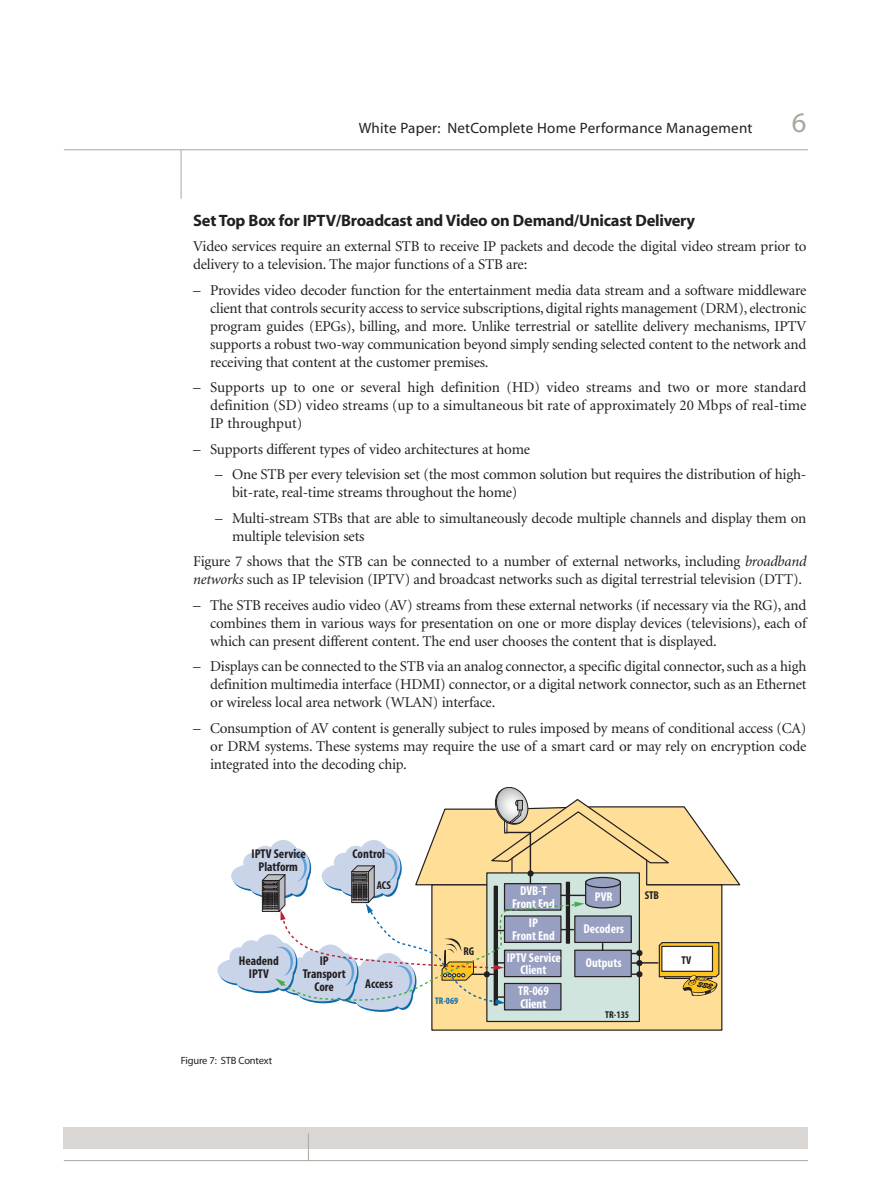
<style>
.page{position:relative;width:893px;height:1191px;background:#fff}
.page>*{position:absolute;margin:0;border:0;box-sizing:border-box;transform-origin:0 0}
.t1{font:28.5px "Myriad MM.400.wt.600.wd";color:#aba49e}
.t2{font:16.5px "Myriad MM.700.wt.600.wd";letter-spacing:-.015em;color:#231f20}
.t3{font:15px/18px "Minion";letter-spacing:-.015em;color:#231f20;text-align:justify}
.t4{font:15px "Myriad MM.400.wt.600.wd";letter-spacing:.015em;color:#231f20}
.t5{font:12.9px/12.9px "Myriad MM.700.300.";color:#fff;text-align:center}
.t6{font:12.9px/12.9px "Myriad MM.700.300.";color:#231f20;text-align:center}
.t7{font:11.4px "Myriad MM.700.300.";color:#231f20}
.t8{font:10.5px "Myriad MM.400.wt.600.wd";letter-spacing:-.015em;color:#231f20}
.t9{font:10.05px "Myriad MM.700.300.";color:#231f20}
.t10{font:9.6px "Myriad MM.700.300.";color:#0e6baa}
.s1{font-style:italic}
</style>
<div class="page">
<hr style="left:181px;top:150px;width:1px;height:49px;background:#aba49e">
<hr style="left:64px;top:149px;width:744px;height:1px;background:#aba49e">
<div style="left:64px;top:1127px;width:744px;height:21px;background:#d9d6d3"></div>
<svg style="left:308px;top:1133px;width:1px;height:27px"></svg>
<hr style="left:64px;top:1160px;width:744px;height:1px;background:#aba49e">
<svg style="left:431px;top:1012px;width:292px;height:18px;background:#eacc8c"></svg>
<div style="left:487px;top:873px;width:152px;height:148px;background:#d0e5dd"></div>
<svg style="left:217px;top:787px;width:523px;height:225px"></svg>
<p class="t4" style="left:359px;top:122px;width:395px">White Paper: NetComplete Home Performance Management</p>
<h1 class="t1" style="left:792px;top:112px;width:16px">6</h1>
<p class="t2" style="left:193px;top:214px;width:503px">Set Top Box for IPTV/Broadcast and Video on Demand/Unicast Delivery</p>
<p class="t3" style="left:193px;top:239px;width:615px">Video services require an external STB to receive IP packets and decode the digital video stream prior to delivery to a television. The major functions of a STB are:</p>
<p class="t3" style="left:210px;top:282px;width:598px;text-indent:-17px">– Provides video decoder function for the entertainment media data stream and a software middleware client that controls security access to service subscriptions, digital rights management (DRM), electronic program guides (EPGs), billing, and more. Unlike terrestrial or satellite delivery mechanisms, IPTV supports a robust two-way communication beyond simply sending selected content to the network and receiving that content at the customer premises.</p>
<p class="t3" style="left:210px;top:380px;width:598px;text-indent:-17px">– Supports up to one or several high definition (HD) video streams and two or more standard definition (SD) video streams (up to a simultaneous bit rate of approximately 20 Mbps of real-time IP throughput)</p>
<p class="t3" style="left:193px;top:441px;width:338px">– Supports different types of video architectures at home</p>
<p class="t3" style="left:232px;top:466px;width:576px;text-indent:-17px">– One STB per every television set (the most common solution but requires the distribution of high&shy;bit-rate, real-time streams throughout the home)</p>
<p class="t3" style="left:232px;top:510px;width:576px;text-indent:-17px">– Multi-stream STBs that are able to simultaneously decode multiple channels and display them on multiple television sets</p>
<p class="t3" style="left:193px;top:553px;width:615px">Figure 7 shows that the STB can be connected to a number of external networks, including <span class="s1">broadband networks</span> such as IP television (IPTV) and broadcast networks such as digital terrestrial television (DTT).</p>
<p class="t3" style="left:210px;top:597px;width:598px;text-indent:-17px">– The STB receives audio video (AV) streams from these external networks (if necessary via the RG), and combines them in various ways for presentation on one or more display devices (televisions), each of which can present different content. The end user chooses the content that is displayed.</p>
<p class="t3" style="left:210px;top:658px;width:598px;text-indent:-17px">– Displays can be connected to the STB via an analog connector, a specific digital connector, such as a high definition multimedia interface (HDMI) connector, or a digital network connector, such as an Ethernet or wireless local area network (WLAN) interface.</p>
<p class="t3" style="left:210px;top:720px;width:598px;text-indent:-17px">– Consumption of AV content is generally subject to rules imposed by means of conditional access (CA) or DRM systems. These systems may require the use of a smart card or may rely on encryption code integrated into the decoding chip.</p>
<p class="t6" style="left:252px;top:848px;width:56px">IPTV Service<br>Platform</p>
<p class="t6" style="left:353px;top:848px;width:34px">Control</p>
<p class="t7" style="left:377px;top:881px;width:16px">ACS</p>
<p class="t6" style="left:239px;top:956px;width:42px">Headend<br>IPTV</p>
<p class="t6" style="left:303px;top:955px;width:45px">IP<br>Transport<br>Core</p>
<p class="t6" style="left:365px;top:978px;width:29px">Access</p>
<p class="t8" style="left:181px;top:1056px;width:93px">Figure 7: STB Context</p>
<p class="t7" style="left:463px;top:947px;width:12px">RG</p>
<p class="t10" style="left:435px;top:997px;width:25px">TR-069</p>
<p class="t5" style="left:512px;top:885px;width:44px">DVB-T<br>Front End</p>
<p class="t5" style="left:512px;top:918px;width:44px">IP<br>Front End</p>
<p class="t5" style="left:507px;top:952px;width:56px">IPTV Service<br>Client</p>
<p class="t5" style="left:518px;top:985px;width:32px;text-align:left">TR-069<br>Client</p>
<p class="t5" style="left:595px;top:891px;width:19px">PVR</p>
<p class="t5" style="left:584px;top:923px;width:42px">Decoders</p>
<p class="t5" style="left:586px;top:957px;width:37px">Outputs</p>
<p class="t7" style="left:645px;top:891px;width:16px">STB</p>
<p class="t9" style="left:605px;top:1011px;width:25px">TR-135</p>
<p class="t7" style="left:681px;top:956px;width:11px">TV</p>
</div>
